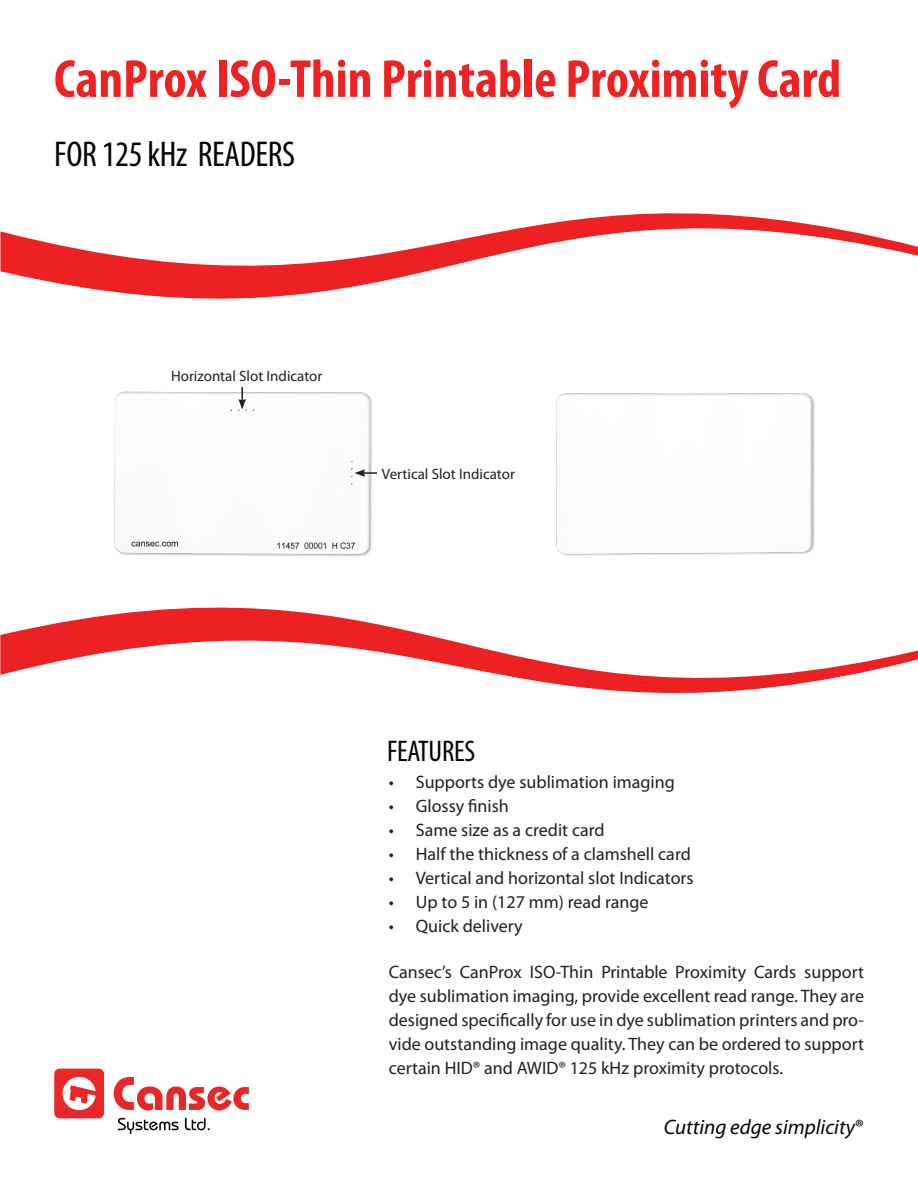
<style>
.page{position:relative;width:918px;height:1188px;background:#fff}
.page>*{position:absolute;margin:0;border:0;box-sizing:border-box;transform-origin:0 0}
.t1{font:700 condensed 54px "Myriad Pro";color:#ee2123}
.t2{font:condensed 36px "Myriad Pro";letter-spacing:-.01em;color:#040503}
.t3{font:condensed 30px "Myriad Pro";letter-spacing:-.01em;color:#040503}
.t4{font:italic 21px "Myriad Pro";color:#040503}
.t5{font:18px/24px "Myriad Pro";color:#231f20;text-align:justify}
.t6{font:15px "Myriad Pro";color:#231f20}
.s1{font-style:normal}
</style>
<div class="page">
<svg style="left:238px;top:387px;width:8px;height:23px"></svg>
<svg style="left:355px;top:469px;width:22px;height:8px"></svg>
<svg style="left:54px;top:1069px;width:50px;height:49px"></svg>
<svg style="left:114px;top:1077px;width:135px;height:34px"></svg>
<svg style="left:118px;top:1118px;width:92px;height:16px"></svg>
<svg style="left:0;top:534px;width:918px;height:159px"></svg>
<svg style="left:0;top:213px;width:918px;height:86px"></svg>
<p class="t1" style="left:54px;top:45px;width:789px">CanProx ISO-Thin Printable Proximity Card</p>
<p class="t2" style="left:54px;top:132px;width:242px">FOR 125 kHz READERS</p>
<p class="t6" style="left:171px;top:367px;width:153px">Horizontal Slot Indicator</p>
<p class="t6" style="left:382px;top:465px;width:135px">Vertical Slot Indicator</p>
<p class="t3" style="left:387px;top:733px;width:90px">FEATURES</p>
<p class="t5" style="left:389px;top:770px;width:288px">• Supports dye sublimation imaging</p>
<p class="t5" style="left:389px;top:794px;width:122px">• Glossy finish</p>
<p class="t5" style="left:389px;top:818px;width:217px">• Same size as a credit card</p>
<p class="t5" style="left:389px;top:842px;width:304px">• Half the thickness of a clamshell card</p>
<p class="t5" style="left:389px;top:866px;width:306px">• Vertical and horizontal slot Indicators</p>
<p class="t5" style="left:389px;top:890px;width:261px">• Up to 5 in (127 mm) read range</p>
<p class="t5" style="left:389px;top:914px;width:135px">• Quick delivery</p>
<p class="t5" style="left:389px;top:960px;width:477px">Cansec’s CanProx ISO-Thin Printable Proximity Cards support dye sublimation imaging, provide excellent read range. They are designed specifically for use in dye sublimation printers and pro&shy;vide outstanding image quality. They can be ordered to support certain HID® and AWID® 125 kHz proximity protocols.</p>
<p class="t4" style="left:664px;top:1114px;width:202px">Cutting edge simplicity<span class="s1">®</span></p>
</div>
